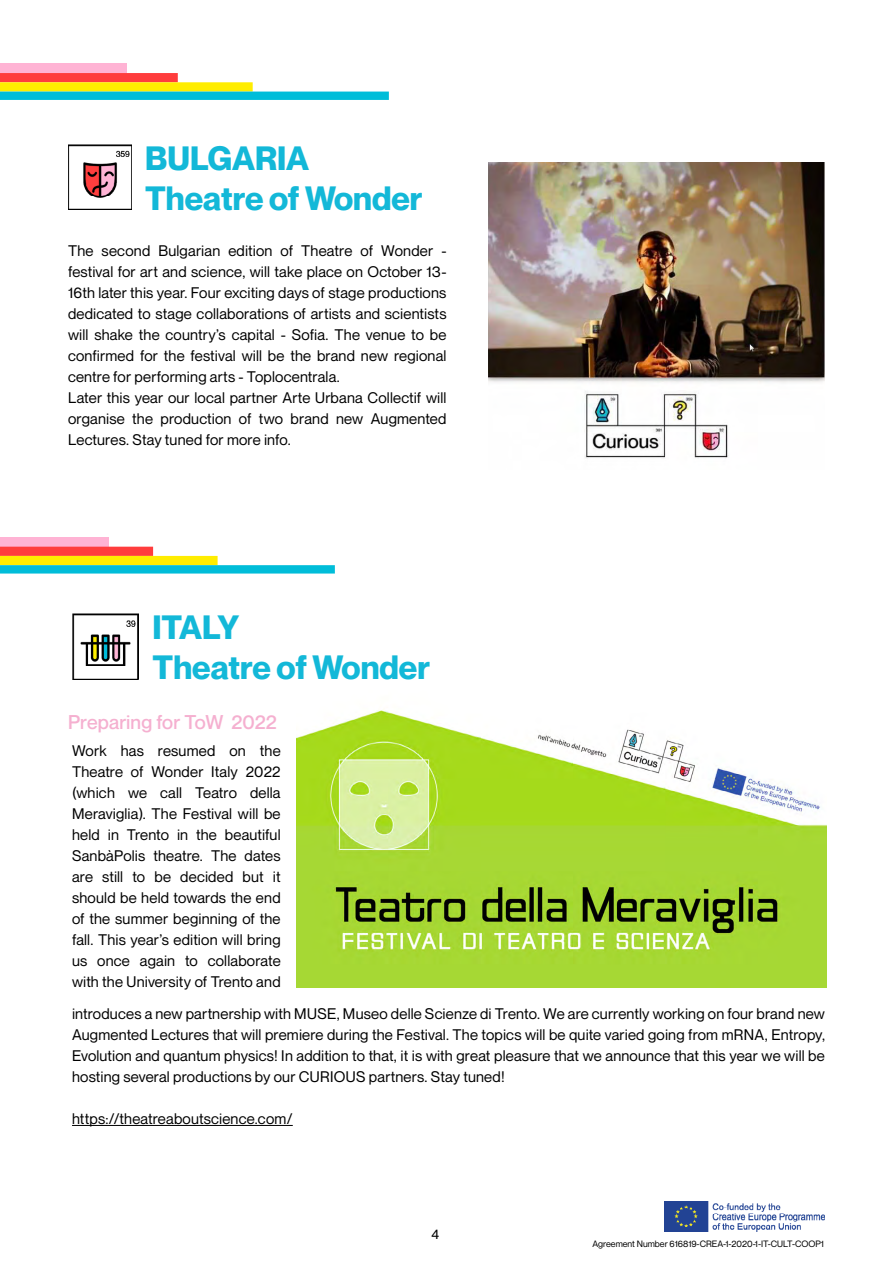
<style>
.page{position:relative;width:893px;height:1263px;background:#fff}
.page>*{position:absolute;margin:0;border:0;box-sizing:border-box;transform-origin:0 0}
.t1{font:700 33px "Neue Montreal";color:#13b8d8}
.t2{font:500 19.5px "Neue Montreal";letter-spacing:.005em;color:#f5b0d0}
.t3{font:15px/21px "Neue Montreal";letter-spacing:.015em;color:#000;text-align:justify}
.t4{font:13.5px "Neue Montreal";color:#000}
.t5{font:9px "Neue Montreal";color:#000}
</style>
<div class="page">
<img style="left:488px;top:162px;width:337px;height:297px">
<img style="left:72px;top:614px;width:66px;height:66px">
<div style="left:0;top:537px;width:109px;height:10px;background:#ffb3d4"></div>
<svg style="left:0;top:547px;width:335px;height:26px"></svg>
<img style="left:68px;top:144px;width:64px;height:66px">
<div style="left:0;top:64px;width:126px;height:9px;background:#ffb3d4"></div>
<svg style="left:0;top:73px;width:389px;height:27px"></svg>
<img style="left:297px;top:710px;width:529px;height:277px">
<img style="left:665px;top:1201px;width:159px;height:30px">
<hr style="left:72px;top:1125px;width:221px;height:1px;background:#000">
<p class="t1" style="left:145px;top:138px;width:165px">BULGARIA</p>
<p class="t1" style="left:145px;top:178px;width:279px">Theatre of Wonder</p>
<p class="t3" style="left:68px;top:240px;width:380px">The second Bulgarian edition of Theatre of Wonder - festival for art and science, will take place on October 13- 16th later this year. Four exciting days of stage productions dedicated to stage collaborations of artists and scientists will shake the country’s capital - Sofia. The venue to be confirmed for the festival will be the brand new regional centre for performing arts - Toplocentrala.</p>
<p class="t3" style="left:68px;top:387px;width:380px">Later this year our local partner Arte Urbana Collectif will organise the production of two brand new Augmented Lectures. Stay tuned for more info.</p>
<p class="t1" style="left:153px;top:607px;width:88px">ITALY</p>
<p class="t1" style="left:153px;top:647px;width:279px">Theatre of Wonder</p>
<p class="t2" style="left:68px;top:710px;width:210px">Preparing for ToW 2022</p>
<p class="t3" style="left:72px;top:740px;width:210px">Work has resumed on the Theatre of Wonder Italy 2022 (which we call Teatro della Meraviglia). The Festival will be held in Trento in the beautiful SanbàPolis theatre. The dates are still to be decided but it should be held towards the end of the summer beginning of the fall. This year’s edition will bring us once again to collaborate with the University of Trento and</p>
<p class="t3" style="left:72px;top:1003px;width:754px">introduces a new partnership with MUSE, Museo delle Scienze di Trento. We are currently working on four brand new Augmented Lectures that will premiere during the Festival. The topics will be quite varied going from mRNA, Entropy, Evolution and quantum physics! In addition to that, it is with great pleasure that we announce that this year we will be hosting several productions by our CURIOUS partners. Stay tuned!</p>
<p class="t3" style="left:72px;top:1108px;width:222px">https://theatreaboutscience.com/</p>
<p class="t4" style="left:431px;top:1225px;width:9px">4</p>
<p class="t5" style="left:592px;top:1238px;width:233px">Agreement Number 616819-CREA-1-2020-1-IT-CULT-COOP1</p>
</div>
